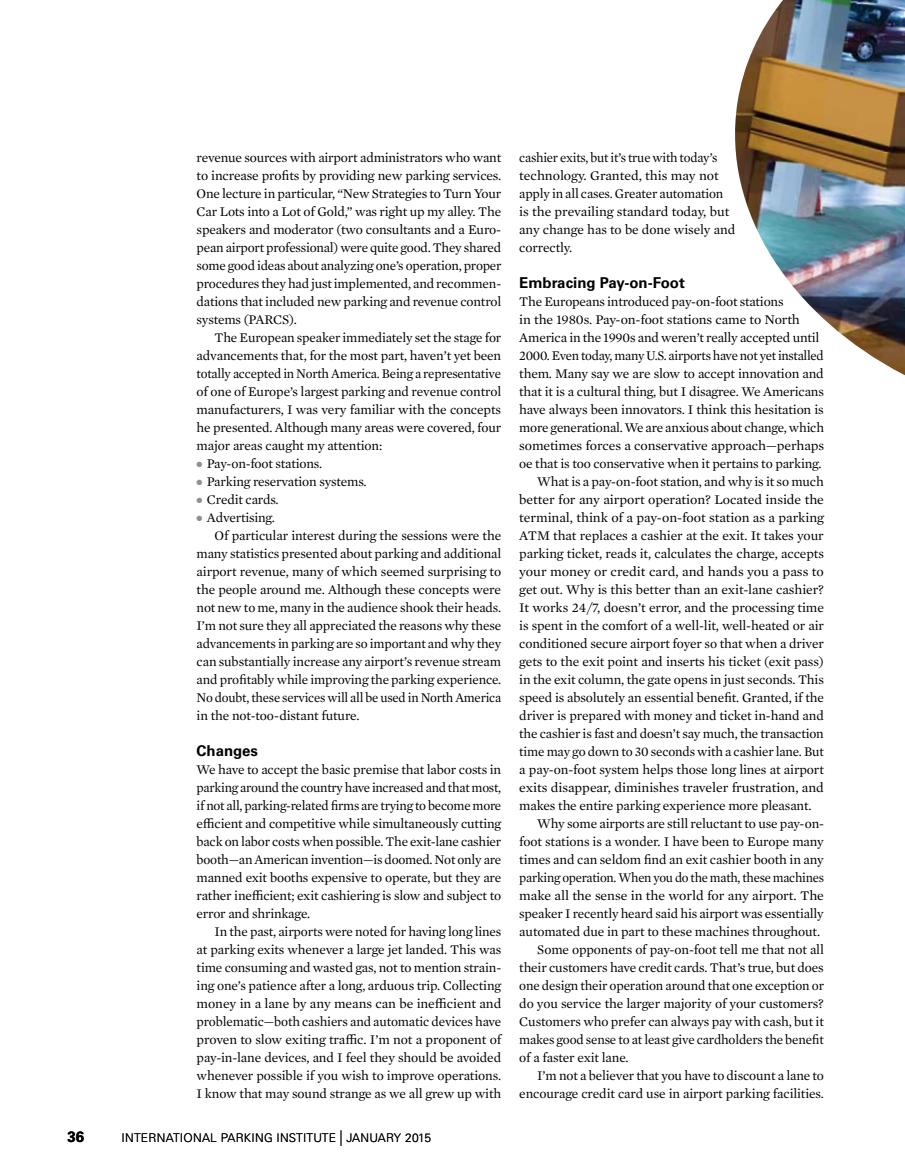
<style>
.page{position:relative;width:905px;height:1175px;background:#fff}
.page>*{position:absolute;margin:0;border:0;box-sizing:border-box;transform-origin:0 0}
.t1{font:700 15px "Univers LT Std";color:#000}
.t2{font:13.5px/18px "Mercury Text G1";letter-spacing:-.01em;color:#000;text-align:justify}
.t3{font:13.5px/18px "Mercury Text G1";letter-spacing:-.01em;color:#000;scale:.96 1}
.t4{font:13.5px "Mercury Text G1";letter-spacing:-.01em;color:#000;scale:.95 1}
.t5{font:13.5px "Mercury Text G1";letter-spacing:-.01em;color:#000;scale:1.04 1}
.t6{font:300 12px "Univers LT Std";letter-spacing:.02em;color:#000}
.s1{color:#8e9092}
.s2{font-size:15.6px}
</style>
<div class="page">
<img style="left:735px;top:0;width:169px;height:375px">
<p class="t2" style="left:196px;top:148px;width:306px">revenue sources with airport administrators who want to increase profits by providing new parking services.<br>One lecture in particular, “New Strategies to Turn Your Car Lots into a Lot of Gold,” was right up my alley. The speakers and moderator (two consultants and a Euro&shy;pean airport professional) were quite good. They shared some good ideas about analyzing one’s operation, proper procedures they had just implemented, and recommen&shy;dations that included new parking and revenue control systems (PARCS).</p>
<p class="t2" style="left:196px;top:328px;width:306px;text-indent:18px">The European speaker immediately set the stage for advancements that, for the most part, haven’t yet been totally accepted in North America. Being a representative of one of Europe’s largest parking and revenue control manufacturers, I was very familiar with the concepts he presented. Although many areas were covered, four major areas caught my attention:</p>
<p class="t2" style="left:196px;top:454px;width:127px"><span class="s1">●</span> Pay-on-foot stations.</p>
<p class="t2" style="left:196px;top:472px;width:172px"><span class="s1">●</span> Parking reservation systems.</p>
<p class="t2" style="left:196px;top:490px;width:84px"><span class="s1">●</span> Credit cards.</p>
<p class="t2" style="left:196px;top:508px;width:80px"><span class="s1">●</span> Advertising.</p>
<p class="t2" style="left:214px;top:526px;width:288px">Of particular interest during the sessions were the</p>
<p class="t2" style="left:196px;top:544px;width:306px">many statistics presented about parking and additional</p>
<p class="t2" style="left:196px;top:562px;width:306px">airport revenue, many of which seemed surprising to</p>
<p class="t2" style="left:196px;top:580px;width:306px">the people around me. Although these concepts were</p>
<p class="t2" style="left:196px;top:598px;width:306px">not new to me, many in the audience shook their heads.</p>
<p class="t2" style="left:196px;top:616px;width:306px">I’m not sure they all appreciated the reasons why these</p>
<p class="t2" style="left:196px;top:634px;width:306px">advancements in parking are so important and why they</p>
<p class="t2" style="left:196px;top:652px;width:306px">can substantially increase any airport’s revenue stream</p>
<p class="t2" style="left:196px;top:670px;width:306px">and profitably while improving the parking experience.</p>
<p class="t3" style="left:196px;top:688px;width:319px">No doubt, these services will all be used in North America</p>
<p class="t2" style="left:196px;top:706px;width:164px">in the not-too-distant future.</p>
<p class="t1" style="left:196px;top:742px;width:63px">Changes</p>
<p class="t2" style="left:196px;top:760px;width:306px">We have to accept the basic premise that labor costs in parking around the country have increased and that most, if not all, parking-related firms are trying to become more efficient and competitive while simultaneously cutting back on labor costs when possible. The exit-lane cashier booth—an American invention—is doomed. Not only are manned exit booths expensive to operate, but they are rather inefficient; exit cashiering is slow and subject to error and shrinkage.</p>
<p class="t2" style="left:196px;top:922px;width:306px;text-indent:18px">In the past, airports were noted for having long lines at parking exits whenever a large jet landed. This was time consuming and wasted gas, not to mention strain&shy;ing one’s patience after a long, arduous trip. Collecting money in a lane by any means can be inefficient and problematic—both cashiers and automatic devices have proven to slow exiting traffic. I’m not a proponent of pay-in-lane devices, and I feel they should be avoided whenever possible if you wish to improve operations.<br>I know that may sound strange as we all grew up with</p>
<p class="t1" style="left:68px;top:1127px;width:18px">36</p>
<p class="t6" style="left:122px;top:1130px;width:311px">INTERNATIONAL PARKING INSTITUTE <span class="s2">|</span> JANUARY 2015</p>
<p class="t3" style="left:519px;top:148px;width:226px">cashier exits, but it’s true with today’s technology. Granted, this may not apply in all cases. Greater automation is the prevailing standard today, but any change has to be done wisely and correctly.</p>
<p class="t1" style="left:519px;top:274px;width:167px">Embracing Pay-on-Foot</p>
<p class="t2" style="left:519px;top:292px;width:266px">The Europeans introduced pay-on-foot stations</p>
<p class="t2" style="left:519px;top:310px;width:282px">in the 1980s. Pay-on-foot stations came to North</p>
<p class="t2" style="left:519px;top:328px;width:302px">America in the 1990s and weren’t really accepted until</p>
<p class="t3" style="left:519px;top:346px;width:319px">2000. Even today, many U.S. airports have not yet installed</p>
<p class="t2" style="left:519px;top:364px;width:306px">them. Many say we are slow to accept innovation and</p>
<p class="t2" style="left:519px;top:382px;width:306px">that it is a cultural thing, but I disagree. We Americans</p>
<p class="t2" style="left:519px;top:400px;width:306px">have always been innovators. I think this hesitation is</p>
<p class="t2" style="left:519px;top:418px;width:306px">more generational. We are anxious about change, which</p>
<p class="t2" style="left:519px;top:436px;width:306px">sometimes forces a conservative approach—perhaps</p>
<p class="t2" style="left:519px;top:454px;width:304px">oe that is too conservative when it pertains to parking.</p>
<p class="t2" style="left:537px;top:472px;width:288px">What is a pay-on-foot station, and why is it so much</p>
<p class="t2" style="left:519px;top:490px;width:306px">better for any airport operation? Located inside the</p>
<p class="t2" style="left:519px;top:508px;width:306px">terminal, think of a pay-on-foot station as a parking</p>
<p class="t2" style="left:519px;top:526px;width:306px">ATM that replaces a cashier at the exit. It takes your</p>
<p class="t2" style="left:519px;top:544px;width:306px">parking ticket, reads it, calculates the charge, accepts</p>
<p class="t5" style="left:519px;top:562px;width:294px">your money or credit card, and hands you a pass to</p>
<p class="t2" style="left:519px;top:580px;width:306px">get out. Why is this better than an exit-lane cashier?</p>
<p class="t2" style="left:519px;top:598px;width:306px">It works 24/7, doesn’t error, and the processing time</p>
<p class="t2" style="left:519px;top:616px;width:306px">is spent in the comfort of a well-lit, well-heated or air</p>
<p class="t2" style="left:519px;top:634px;width:306px">conditioned secure airport foyer so that when a driver</p>
<p class="t2" style="left:519px;top:652px;width:306px">gets to the exit point and inserts his ticket (exit pass)</p>
<p class="t2" style="left:519px;top:670px;width:306px">in the exit column, the gate opens in just seconds. This</p>
<p class="t2" style="left:519px;top:688px;width:306px">speed is absolutely an essential benefit. Granted, if the</p>
<p class="t2" style="left:519px;top:706px;width:306px">driver is prepared with money and ticket in-hand and</p>
<p class="t2" style="left:519px;top:724px;width:306px">the cashier is fast and doesn’t say much, the transaction</p>
<p class="t2" style="left:519px;top:742px;width:306px">time may go down to 30 seconds with a cashier lane. But</p>
<p class="t2" style="left:519px;top:760px;width:306px">a pay-on-foot system helps those long lines at airport</p>
<p class="t2" style="left:519px;top:778px;width:306px">exits disappear, diminishes traveler frustration, and</p>
<p class="t2" style="left:519px;top:796px;width:294px">makes the entire parking experience more pleasant.</p>
<p class="t2" style="left:537px;top:814px;width:288px">Why some airports are still reluctant to use pay-on-</p>
<p class="t2" style="left:519px;top:832px;width:306px">foot stations is a wonder. I have been to Europe many</p>
<p class="t2" style="left:519px;top:850px;width:306px">times and can seldom find an exit cashier booth in any</p>
<p class="t4" style="left:519px;top:868px;width:322px">parking operation. When you do the math, these machines</p>
<p class="t2" style="left:519px;top:886px;width:306px">make all the sense in the world for any airport. The</p>
<p class="t2" style="left:519px;top:904px;width:306px">speaker I recently heard said his airport was essentially</p>
<p class="t2" style="left:519px;top:922px;width:302px">automated due in part to these machines throughout.</p>
<p class="t2" style="left:537px;top:940px;width:288px">Some opponents of pay-on-foot tell me that not all</p>
<p class="t2" style="left:519px;top:958px;width:306px">their customers have credit cards. That’s true, but does</p>
<p class="t2" style="left:519px;top:976px;width:306px">one design their operation around that one exception or</p>
<p class="t2" style="left:519px;top:994px;width:306px">do you service the larger majority of your customers?</p>
<p class="t2" style="left:519px;top:1012px;width:306px">Customers who prefer can always pay with cash, but it</p>
<p class="t2" style="left:519px;top:1030px;width:306px">makes good sense to at least give cardholders the benefit</p>
<p class="t2" style="left:519px;top:1048px;width:111px">of a faster exit lane.</p>
<p class="t2" style="left:537px;top:1066px;width:288px">I’m not a believer that you have to discount a lane to</p>
<p class="t2" style="left:519px;top:1084px;width:306px">encourage credit card use in airport parking facilities.</p>
</div>
